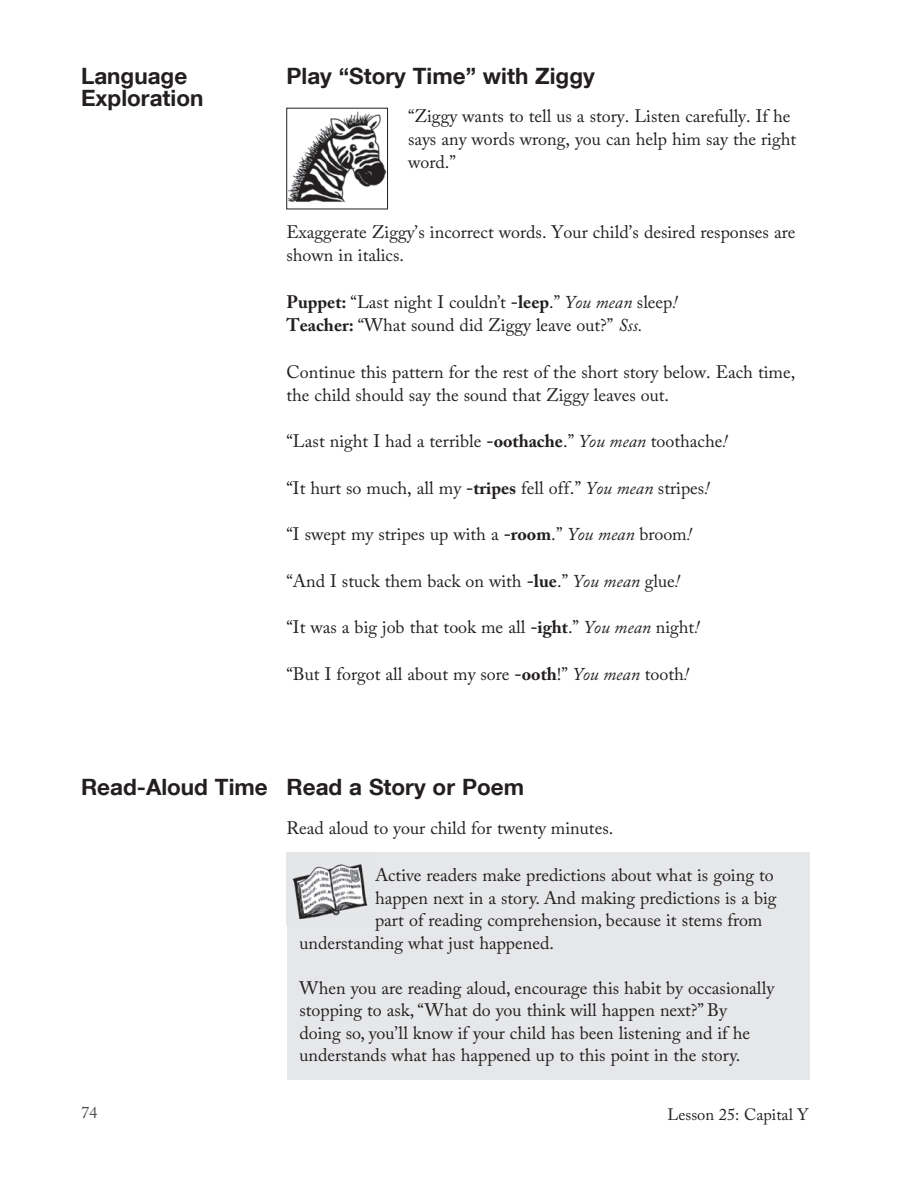
<style>
.page{position:relative;width:918px;height:1188px;background:#fff}
.page>*{position:absolute;margin:0;border:0;box-sizing:border-box;transform-origin:0 0}
.t1{font:700 22.5px/22.5px "Helvetica Neue LT Com";color:#231f20}
.Paragraph_Main{font:18px/23.2px "Adobe Caslon Pro";color:#231f20}
.t2{font:16.5px "Adobe Caslon Pro";color:#231f20}
.t3{font:16.5px "Adobe Caslon Pro";color:#4b4c4d}
.s1{font-weight:700}
.s2{font-style:italic}
</style>
<div class="page">
<img style="left:289px;top:111px;width:97px;height:91px">
<div style="left:288px;top:852px;width:522px;height:228px;background:#e6e7e9"></div>
<img style="left:287px;top:853px;width:81px;height:72px">
<p class="t1" style="left:81px;top:64px;width:124px">Language<br>Exploration</p>
<p class="t1" style="left:287px;top:64px;width:310px">Play “Story Time” with Ziggy</p>
<p class="Paragraph_Main" style="left:408px;top:104px;width:390px">“Ziggy wants to tell us a story. Listen carefully. If he says any words wrong, you can help him say the right word.”</p>
<p class="Paragraph_Main" style="left:287px;top:220px;width:510px">Exaggerate Ziggy’s incorrect words. Your child’s desired responses are shown in italics.</p>
<p class="Paragraph_Main" style="left:287px;top:290px;width:392px"><span class="s1">Puppet:</span> “Last night I couldn’t <span class="s1">-leep</span>.” <span class="s2">You mean</span> sleep<span class="s2">!</span></p>
<p class="Paragraph_Main" style="left:287px;top:313px;width:358px"><span class="s1">Teacher:</span> “What sound did Ziggy leave out?” <span class="s2">Sss.</span></p>
<p class="Paragraph_Main" style="left:287px;top:360px;width:510px">Continue this pattern for the rest of the short story below. Each time, the child should say the sound that Ziggy leaves out.</p>
<p class="Paragraph_Main" style="left:287px;top:429px;width:442px">“Last night I had a terrible <span class="s1">-oothache</span>.” <span class="s2">You mean</span> toothache<span class="s2">!</span></p>
<p class="Paragraph_Main" style="left:287px;top:476px;width:424px">“It hurt so much, all my <span class="s1">-tripes</span> fell off.” <span class="s2">You mean</span> stripes<span class="s2">!</span></p>
<p class="Paragraph_Main" style="left:287px;top:522px;width:407px">“I swept my stripes up with a <span class="s1">-room</span>.” <span class="s2">You mean</span> broom<span class="s2">!</span></p>
<p class="Paragraph_Main" style="left:287px;top:569px;width:395px">“And I stuck them back on with <span class="s1">-lue</span>.” <span class="s2">You mean</span> glue<span class="s2">!</span></p>
<p class="Paragraph_Main" style="left:287px;top:615px;width:414px">“It was a big job that took me all <span class="s1">-ight</span>.” <span class="s2">You mean</span> night<span class="s2">!</span></p>
<p class="Paragraph_Main" style="left:287px;top:662px;width:404px">“But I forgot all about my sore <span class="s1">-ooth</span>!” <span class="s2">You mean</span> tooth<span class="s2">!</span></p>
<p class="t1" style="left:81px;top:775px;width:188px">Read-Aloud Time</p>
<p class="t1" style="left:287px;top:775px;width:239px">Read a Story or Poem</p>
<p class="Paragraph_Main" style="left:287px;top:816px;width:328px">Read aloud to your child for twenty minutes.</p>
<p class="Paragraph_Main" style="left:375px;top:863px;width:400px">Active readers make predictions about what is going to</p>
<p class="Paragraph_Main" style="left:375px;top:886px;width:403px">happen next in a story. And making predictions is a big</p>
<p class="Paragraph_Main" style="left:375px;top:908px;width:389px">part of reading comprehension, because it stems from</p>
<p class="Paragraph_Main" style="left:299px;top:931px;width:256px">understanding what just happened.</p>
<p class="Paragraph_Main" style="left:299px;top:976px;width:477px;line-height:22.5px">When you are reading aloud, encourage this habit by occasionally stopping to ask, “What do you think will happen next?” By<br>doing so, you’ll know if your child has been listening and if he understands what has happened up to this point in the story.</p>
<p class="t3" style="left:81px;top:1103px;width:18px">74</p>
<p class="t2" style="left:668px;top:1104px;width:142px">Lesson 25: Capital Y</p>
</div>
